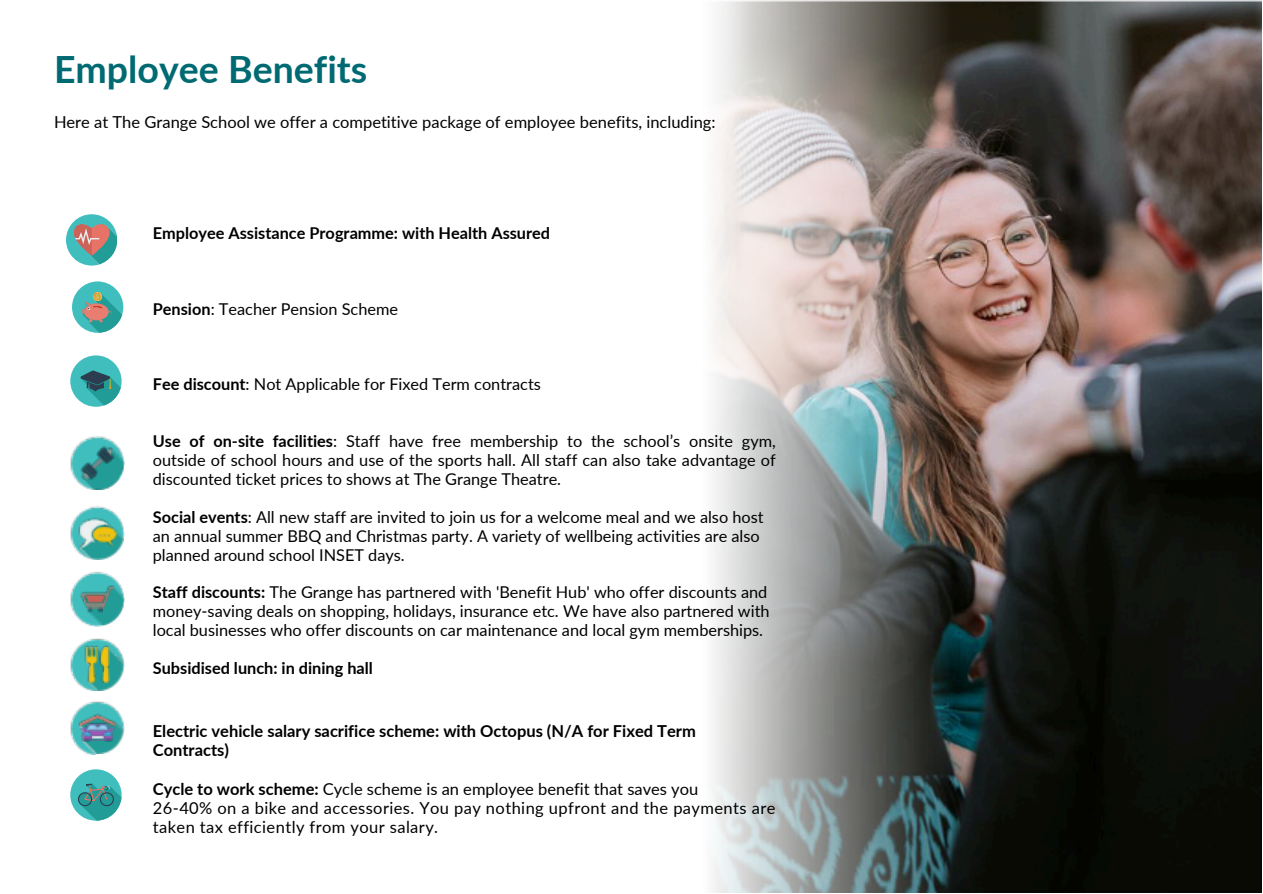
<style>
.page{position:relative;width:1263px;height:894px;background:#fff}
.page>*{position:absolute;margin:0;border:0;box-sizing:border-box;transform-origin:0 0}
.t1{font:700 37.5px "Lato";color:#006a73}
.t2{font:16.5px "Lato";color:#000}
.t3{font:16.5px/19.2px "Lato";letter-spacing:.025em;color:#000}
.t4{font:700 16.5px/19.2px "Lato";color:#000}
.t5{font:16.35px/18.9px "Lato";color:#000}
.t6{font:700 16.35px "Lato";color:#000}
.s1{font-weight:700}
</style>
<div class="page">
<img style="left:713px;top:0;width:548px;height:892px">
<svg style="left:69px;top:216px;width:15px;height:48px"></svg>
<svg style="left:84px;top:216px;width:33px;height:48px"></svg>
<svg style="left:66px;top:220px;width:42px;height:33px"></svg>
<img style="left:71px;top:638px;width:44px;height:51px">
<img style="left:84px;top:645px;width:41px;height:45px">
<img style="left:84px;top:645px;width:25px;height:37px">
<img style="left:71px;top:506px;width:54px;height:47px">
<img style="left:78px;top:518px;width:45px;height:41px">
<img style="left:108px;top:525px;width:9px;height:21px">
<img style="left:78px;top:518px;width:30px;height:30px">
<img style="left:71px;top:701px;width:54px;height:47px">
<img style="left:78px;top:712px;width:46px;height:41px">
<img style="left:80px;top:726px;width:34px;height:13px">
<img style="left:81px;top:737px;width:31px;height:4px">
<img style="left:90px;top:735px;width:14px;height:4px">
<svg style="left:82px;top:726px;width:29px;height:9px"></svg>
<img style="left:78px;top:712px;width:37px;height:14px">
<img style="left:71px;top:572px;width:50px;height:54px">
<img style="left:80px;top:585px;width:45px;height:39px">
<img style="left:80px;top:585px;width:34px;height:23px">
<svg style="left:87px;top:606px;width:15px;height:6px"></svg>
<svg style="left:80px;top:769px;width:32px;height:6px"></svg>
<svg style="left:73px;top:775px;width:40px;height:46px"></svg>
<div style="left:76px;top:776px;width:40px;height:33px;background:#40bdbd"></div>
<div style="left:78px;top:775px;width:22px;height:19px;background:#40bdbd"></div>
<svg style="left:70px;top:784px;width:21px;height:30px"></svg>
<svg style="left:91px;top:784px;width:31px;height:30px"></svg>
<img style="left:71px;top:436px;width:47px;height:49px">
<img style="left:80px;top:446px;width:45px;height:43px">
<img style="left:90px;top:456px;width:14px;height:13px">
<img style="left:84px;top:462px;width:15px;height:14px">
<img style="left:82px;top:464px;width:14px;height:13px">
<img style="left:80px;top:465px;width:14px;height:15px">
<img style="left:96px;top:450px;width:13px;height:14px">
<img style="left:100px;top:446px;width:14px;height:13px">
<svg style="left:98px;top:447px;width:15px;height:15px"></svg>
<svg style="left:81px;top:471px;width:9px;height:8px"></svg>
<svg style="left:72px;top:281px;width:37px;height:36px"></svg>
<svg style="left:74px;top:284px;width:50px;height:49px"></svg>
<svg style="left:120px;top:302px;width:2px;height:17px"></svg>
<svg style="left:77px;top:295px;width:40px;height:33px"></svg>
<div style="left:77px;top:293px;width:22px;height:20px;background:#40bdbd"></div>
<div style="left:81px;top:310px;width:20px;height:19px;background:#40bdbd"></div>
<svg style="left:90px;top:316px;width:21px;height:15px"></svg>
<svg style="left:74px;top:299px;width:19px;height:23px"></svg>
<svg style="left:101px;top:302px;width:19px;height:20px"></svg>
<div style="left:86px;top:298px;width:24px;height:18px;background:#e87d70"></div>
<svg style="left:86px;top:284px;width:24px;height:26px"></svg>
<svg style="left:87px;top:286px;width:21px;height:22px"></svg>
<svg style="left:89px;top:289px;width:19px;height:18px"></svg>
<svg style="left:86px;top:284px;width:21px;height:21px"></svg>
<svg style="left:70px;top:355px;width:44px;height:35px"></svg>
<svg style="left:73px;top:370px;width:49px;height:37px"></svg>
<svg style="left:72px;top:363px;width:47px;height:30px"></svg>
<svg style="left:113px;top:378px;width:7px;height:19px"></svg>
<svg style="left:100px;top:370px;width:19px;height:24px"></svg>
<svg style="left:78px;top:373px;width:35px;height:26px"></svg>
<p class="t1" style="left:54px;top:46px;width:315px">Employee Benefits</p>
<p class="t2" style="left:54px;top:111px;width:663px">Here at The Grange School we offer a competitive package of employee benefits, including:</p>
<p class="t6" style="left:153px;top:223px;width:399px">Employee Assistance Programme: with Health Assured</p>
<p class="t5" style="left:153px;top:299px;width:247px"><span class="s1">Pension</span>: Teacher Pension Scheme</p>
<p class="t5" style="left:153px;top:374px;width:390px"><span class="s1">Fee discount</span>: Not Applicable for Fixed Term contracts</p>
<p class="t5" style="left:153px;top:431px;width:624px;text-align:justify"><span class="s1">Use of on-site facilities</span>: Staff have free membership to the school’s onsite gym, outside of school hours and use of the sports hall. All staff can also take advantage of discounted ticket prices to shows at The Grange Theatre.</p>
<p class="t5" style="left:153px;top:507px;width:612px"><span class="s1">Social events</span>: All new staff are invited to join us for a welcome meal and we also host an annual summer BBQ and Christmas party. A variety of wellbeing activities are also planned around school INSET days.</p>
<p class="t5" style="left:153px;top:582px;width:618px"><span class="s1">Staff discounts:</span> The Grange has partnered with 'Benefit Hub' who offer discounts and money-saving deals on shopping, holidays, insurance etc. We have also partnered with local businesses who offer discounts on car maintenance and local gym memberships.</p>
<p class="t6" style="left:153px;top:657px;width:222px">Subsidised lunch: in dining hall</p>
<p class="t4" style="left:153px;top:721px;width:544px">Electric vehicle salary sacrifice scheme: with Octopus (N/A for Fixed Term<br>Contracts)</p>
<p class="t2" style="left:153px;top:778px;width:547px"><span class="s1">Cycle to work scheme:</span> Cycle scheme is an employee benefit that saves you</p>
<p class="t3" style="left:153px;top:797px;width:624px">26-40% on a bike and accessories. You pay nothing upfront and the payments are taken tax efficiently from your salary.</p>
</div>
